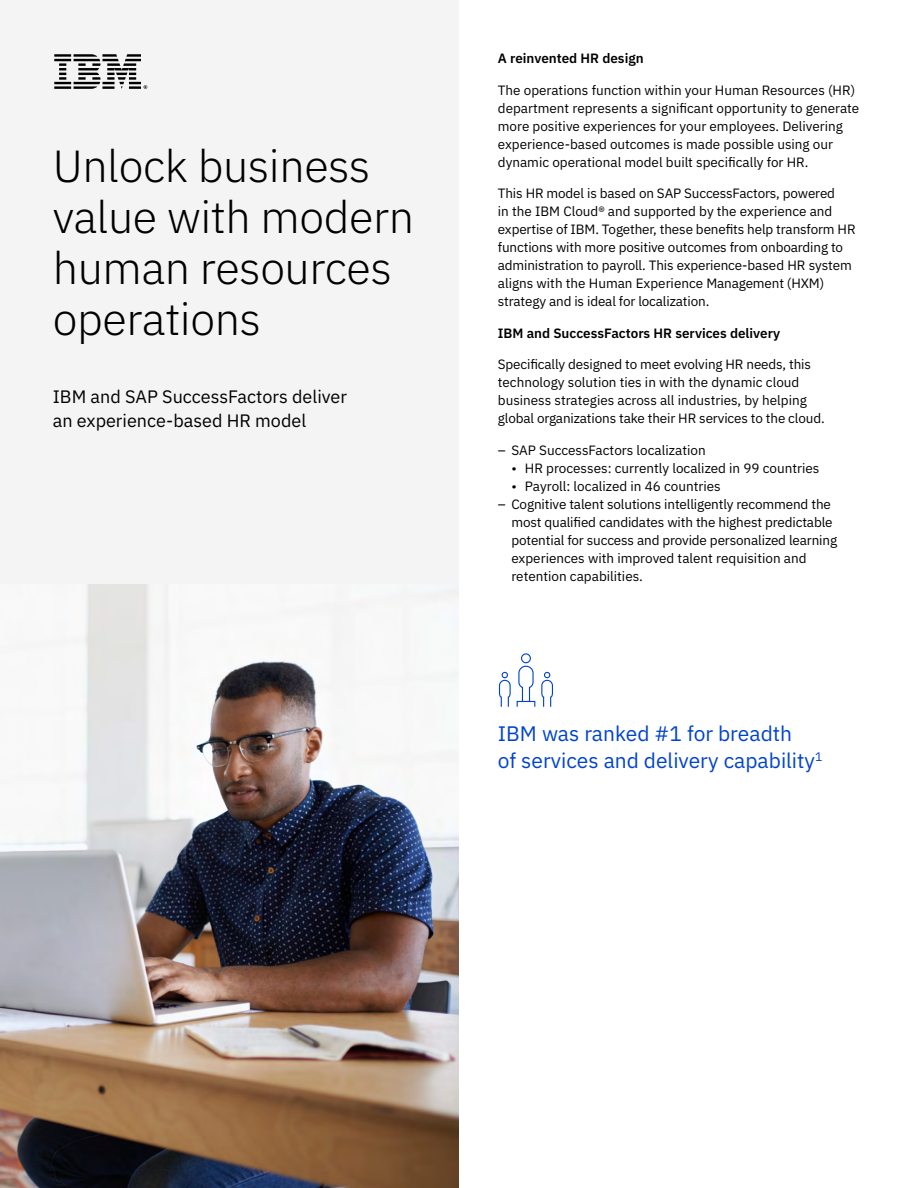
<style>
.page{position:relative;width:918px;height:1188px;background:#fff}
.page>*{position:absolute;margin:0;border:0;box-sizing:border-box;transform-origin:0 0}
.Cover_Title{font:300 45px/51px "IBM Plex Sans";letter-spacing:-.01em;color:#000}
.Call_out{font:21px/27px "IBM Plex Sans";color:#0043ce}
.Cover_Subtitle{font:18px/24px "IBM Plex Sans";color:#000}
.Body_text{font:13.5px/18px "IBM Plex Sans";letter-spacing:-.005em;color:#000}
.Body_text-2{font:600 13.5px "IBM Plex Sans";color:#000}
</style>
<div class="page">
<div style="left:0;top:0;width:459px;height:1188px;background:#f4f4f4"></div>
<img style="left:0;top:585px;width:459px;height:603px">
<svg style="left:498px;top:653px;width:55px;height:54px"></svg>
<svg style="left:54px;top:54px;width:93px;height:35px"></svg>
<p class="Cover_Title" style="left:53px;top:137px;width:363px">Unlock business value with modern human resources operations</p>
<p class="Cover_Subtitle" style="left:53px;top:383px;width:296px">IBM and SAP SuccessFactors deliver an experience-based HR model</p>
<p class="Body_text-2" style="left:498px;top:48px;width:147px">A reinvented HR design</p>
<p class="Body_text" style="left:498px;top:80px;width:363px">The operations function within your Human Resources (HR) department represents a significant opportunity to generate more positive experiences for your employees. Delivering experience-based outcomes is made possible using our dynamic operational model built specifically for HR.</p>
<p class="Body_text" style="left:498px;top:183px;width:359px">This HR model is based on SAP SuccessFactors, powered<br>in the IBM Cloud® and supported by the experience and expertise of IBM. Together, these benefits help transform HR functions with more positive outcomes from onboarding to administration to payroll. This experience-based HR system aligns with the Human Experience Management (HXM) strategy and is ideal for localization.</p>
<p class="Body_text-2" style="left:498px;top:322px;width:284px">IBM and SuccessFactors HR services delivery</p>
<p class="Body_text" style="left:498px;top:354px;width:328px">Specifically designed to meet evolving HR needs, this technology solution ties in with the dynamic cloud business strategies across all industries, by helping global organizations take their HR services to the cloud.</p>
<p class="Body_text" style="left:498px;top:440px;width:209px">– SAP SuccessFactors localization</p>
<p class="Body_text" style="left:511px;top:458px;width:310px">• HR processes: currently localized in 99 countries</p>
<p class="Body_text" style="left:511px;top:476px;width:211px">• Payroll: localized in 46 countries</p>
<p class="Body_text" style="left:511px;top:494px;width:327px;text-indent:-14px">– Cognitive talent solutions intelligently recommend the most qualified candidates with the highest predictable potential for success and provide personalized learning experiences with improved talent requisition and retention capabilities.</p>
<p class="Call_out" style="left:498px;top:718px;width:326px">IBM was ranked #1 for breadth<br>of services and delivery capability<sup>1</sup></p>
</div>
